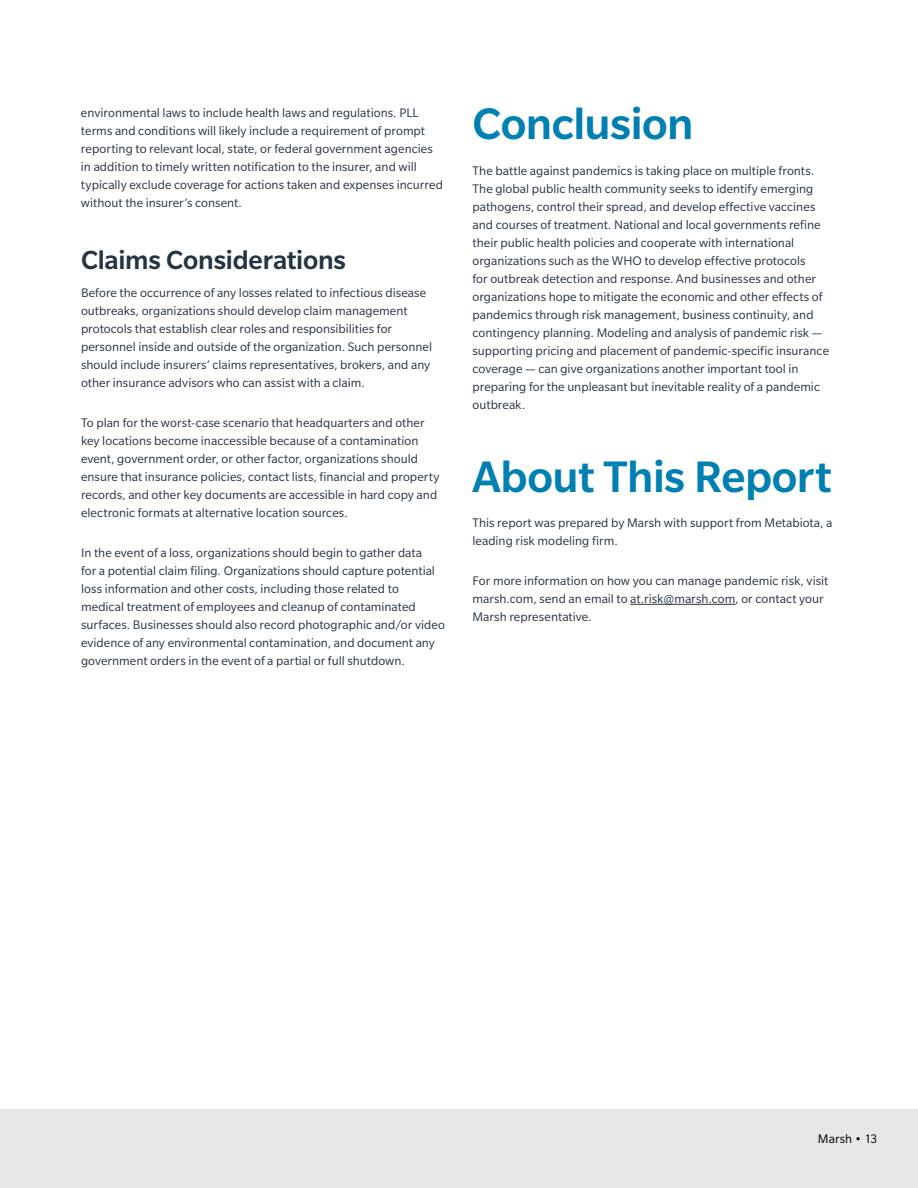
<style>
.page{position:relative;width:918px;height:1188px;background:#fff}
.page>*{position:absolute;margin:0;border:0;box-sizing:border-box;transform-origin:0 0}
.t1{font:500 48px "Slate Pro";letter-spacing:-.01em;color:#0080b2}
.t2{font:500 28.5px "Slate Pro";letter-spacing:-.01em;color:#243444}
.t3{font:13.5px/18px "Slate Pro";letter-spacing:.005em;color:#243444}
.t4{font:13.5px "Slate Pro";letter-spacing:.005em;color:#000}
</style>
<div class="page">
<div style="left:0;top:1109px;width:918px;height:79px;background:#e6e7e8"></div>
<hr style="left:630px;top:604px;width:105px;height:1px;background:#243444">
<p class="t3" style="left:81px;top:104px;width:363px">environmental laws to include health laws and regulations. PLL terms and conditions will likely include a requirement of prompt reporting to relevant local, state, or federal government agencies in addition to timely written notification to the insurer, and will typically exclude coverage for actions taken and expenses incurred without the insurer’s consent.</p>
<h2 class="t2" style="left:81px;top:244px;width:266px">Claims Considerations</h2>
<p class="t3" style="left:81px;top:284px;width:353px">Before the occurrence of any losses related to infectious disease outbreaks, organizations should develop claim management protocols that establish clear roles and responsibilities for personnel inside and outside of the organization. Such personnel should include insurers’ claims representatives, brokers, and any other insurance advisors who can assist with a claim.</p>
<p class="t3" style="left:81px;top:414px;width:360px">To plan for the worst-case scenario that headquarters and other key locations become inaccessible because of a contamination event, government order, or other factor, organizations should ensure that insurance policies, contact lists, financial and property records, and other key documents are accessible in hard copy and electronic formats at alternative location sources.</p>
<p class="t3" style="left:81px;top:543px;width:366px">In the event of a loss, organizations should begin to gather data<br>for a potential claim filing. Organizations should capture potential loss information and other costs, including those related to medical treatment of employees and cleanup of contaminated surfaces. Businesses should also record photographic and/or video evidence of any environmental contamination, and document any government orders in the event of a partial or full shutdown.</p>
<h1 class="t1" style="left:472px;top:98px;width:223px">Conclusion</h1>
<p class="t3" style="left:472px;top:162px;width:358px">The battle against pandemics is taking place on multiple fronts.<br>The global public health community seeks to identify emerging pathogens, control their spread, and develop effective vaccines and courses of treatment. National and local governments refine their public health policies and cooperate with international organizations such as the WHO to develop effective protocols<br>for outbreak detection and response. And businesses and other organizations hope to mitigate the economic and other effects of pandemics through risk management, business continuity, and contingency planning. Modeling and analysis of pandemic risk — supporting pricing and placement of pandemic-specific insurance coverage — can give organizations another important tool in preparing for the unpleasant but inevitable reality of a pandemic outbreak.</p>
<h1 class="t1" style="left:472px;top:451px;width:361px">About This Report</h1>
<p class="t3" style="left:472px;top:514px;width:361px">This report was prepared by Marsh with support from Metabiota, a leading risk modeling firm.</p>
<p class="t3" style="left:472px;top:572px;width:357px">For more information on how you can manage pandemic risk, visit marsh.com, send an email to at.risk@marsh.com, or contact your<br>Marsh representative.</p>
<p class="t4" style="left:818px;top:1132px;width:61px">Marsh • 13</p>
</div>
